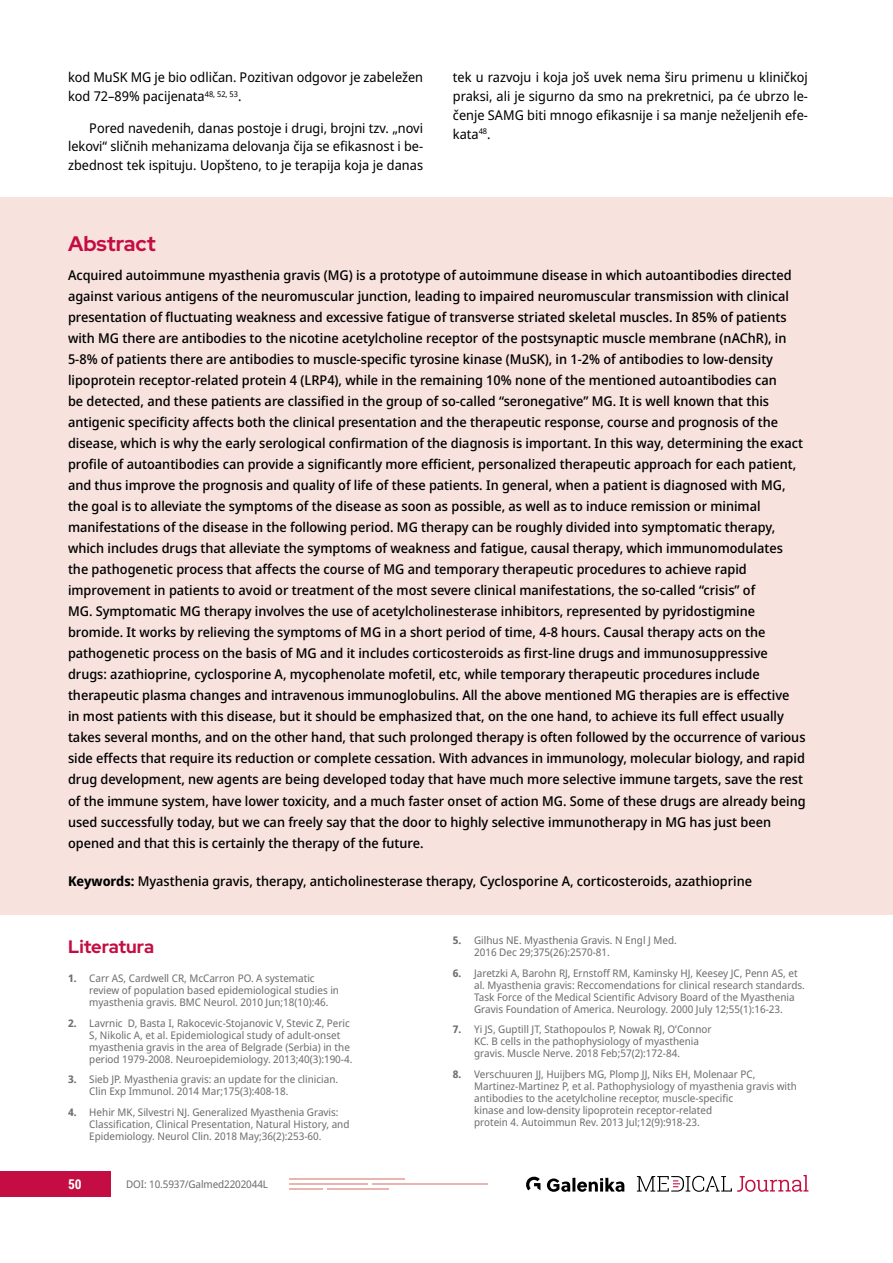
<style>
.page{position:relative;width:893px;height:1263px;background:#fff}
.page>*{position:absolute;margin:0;border:0;box-sizing:border-box;transform-origin:0 0}
.t1{font:700 21px "Red Hat Display";color:#c40d42}
.t2{font:700 18px "Red Hat Display";color:#c40d42}
.t3{font:500 13.5px/21px "Noto Sans Display";color:#000}
.t4{font:13.5px/18.8px "Noto Sans Display";color:#000;text-align:justify}
.t5{font:700 13.5px "Roboto Condensed";color:#fff}
.t6{font:10.5px/12px "Noto Sans Display";color:#6d6e71}
.s1{font-weight:700}
</style>
<div class="page">
<svg style="left:526px;top:1175px;width:282px;height:17px"></svg>
<div style="left:0;top:1171px;width:111px;height:26px;background:#c40d42"></div>
<hr style="left:290px;top:1183px;width:78px;height:2px;background:#ebb4b0">
<hr style="left:372px;top:1183px;width:115px;height:2px;background:#ebb4b0">
<hr style="left:290px;top:1178px;width:115px;height:2px;background:#ebb4b0">
<hr style="left:290px;top:1188px;width:33px;height:1px;background:#ebb4b0">
<hr style="left:328px;top:1188px;width:61px;height:1px;background:#ebb4b0">
<div style="left:0;top:198px;width:893px;height:679px;background:#f7e2de"></div>
<div style="left:0;top:803px;width:893px;height:112px;background:#f7e2de"></div>
<p class="t4" style="left:68px;top:68px;width:357px">kod MuSK MG je bio odličan. Pozitivan odgovor je zabeležen kod 72–89% pacijenata<sup>48,</sup> <sup>52,</sup> <sup>53</sup>.</p>
<p class="t4" style="left:68px;top:119px;width:357px;text-indent:21px">Pored navedenih, danas postoje i drugi, brojni tzv. „novi lekovi“ sličnih mehanizama delovanja čija se efikasnost i be&shy;zbednost tek ispituju. Uopšteno, to je terapija koja je danas</p>
<p class="t4" style="left:453px;top:68px;width:357px">tek u razvoju i koja još uvek nema širu primenu u kliničkoj praksi, ali je sigurno da smo na prekretnici, pa će ubrzo le&shy;čenje SAMG biti mnogo efikasnije i sa manje neželjenih efe&shy;kata<sup>48</sup>.</p>
<h1 class="t1" style="left:68px;top:230px;width:89px">Abstract</h1>
<p class="t3" style="left:68px;top:265px;width:739px">Acquired autoimmune myasthenia gravis (MG) is a prototype of autoimmune disease in which autoantibodies directed against various antigens of the neuromuscular junction, leading to impaired neuromuscular transmission with clinical presentation of fluctuating weakness and excessive fatigue of transverse striated skeletal muscles. In 85% of patients with MG there are antibodies to the nicotine acetylcholine receptor of the postsynaptic muscle membrane (nAChR), in 5-8% of patients there are antibodies to muscle-specific tyrosine kinase (MuSK), in 1-2% of antibodies to low-density lipoprotein receptor-related protein 4 (LRP4), while in the remaining 10% none of the mentioned autoantibodies can<br>be detected, and these patients are classified in the group of so-called “seronegative” MG. It is well known that this antigenic specificity affects both the clinical presentation and the therapeutic response, course and prognosis of the disease, which is why the early serological confirmation of the diagnosis is important. In this way, determining the exact profile of autoantibodies can provide a significantly more efficient, personalized therapeutic approach for each patient, and thus improve the prognosis and quality of life of these patients. In general, when a patient is diagnosed with MG, the goal is to alleviate the symptoms of the disease as soon as possible, as well as to induce remission or minimal manifestations of the disease in the following period. MG therapy can be roughly divided into symptomatic therapy, which includes drugs that alleviate the symptoms of weakness and fatigue, causal therapy, which immunomodulates the pathogenetic process that affects the course of MG and temporary therapeutic procedures to achieve rapid improvement in patients to avoid or treatment of the most severe clinical manifestations, the so-called “crisis” of<br>MG. Symptomatic MG therapy involves the use of acetylcholinesterase inhibitors, represented by pyridostigmine bromide. It works by relieving the symptoms of MG in a short period of time, 4-8 hours. Causal therapy acts on the pathogenetic process on the basis of MG and it includes corticosteroids as first-line drugs and immunosuppressive drugs: azathioprine, cyclosporine A, mycophenolate mofetil, etc, while temporary therapeutic procedures include therapeutic plasma changes and intravenous immunoglobulins. All the above mentioned MG therapies are is effective<br>in most patients with this disease, but it should be emphasized that, on the one hand, to achieve its full effect usually takes several months, and on the other hand, that such prolonged therapy is often followed by the occurrence of various side effects that require its reduction or complete cessation. With advances in immunology, molecular biology, and rapid drug development, new agents are being developed today that have much more selective immune targets, save the rest of the immune system, have lower toxicity, and a much faster onset of action MG. Some of these drugs are already being used successfully today, but we can freely say that the door to highly selective immunotherapy in MG has just been opened and that this is certainly the therapy of the future.</p>
<p class="t3" style="left:68px;top:870px;width:686px"><span class="s1">Keywords:</span> Myasthenia gravis, therapy, anticholinesterase therapy, Cyclosporine A, corticosteroids, azathioprine</p>
<h2 class="t2" style="left:68px;top:935px;width:87px">Literatura</h2>
<p class="t6" style="left:89px;top:972px;width:251px;text-indent:-21px"><span class="s1">1.</span> Carr AS, Cardwell CR, McCarron PO. A systematic review of population based epidemiological studies in myasthenia gravis. BMC Neurol. 2010 Jun;18(10):46.</p>
<p class="t6" style="left:89px;top:1017px;width:265px;text-indent:-21px"><span class="s1">2.</span> Lavrnic D, Basta I, Rakocevic-Stojanovic V, Stevic Z, Peric S, Nikolic A, et al. Epidemiological study of adult-onset myasthenia gravis in the area of Belgrade (Serbia) in the period 1979-2008. Neuroepidemiology. 2013;40(3):190-4.</p>
<p class="t6" style="left:89px;top:1073px;width:250px;text-indent:-21px"><span class="s1">3.</span> Sieb JP. Myasthenia gravis: an update for the clinician.<br>Clin Exp Immunol. 2014 Mar;175(3):408-18.</p>
<p class="t6" style="left:89px;top:1106px;width:262px;text-indent:-21px"><span class="s1">4.</span> Hehir MK, Silvestri NJ. Generalized Myasthenia Gravis:<br>Classification, Clinical Presentation, Natural History, and<br>Epidemiology. Neurol Clin. 2018 May;36(2):253-60.</p>
<p class="t5" style="left:68px;top:1175px;width:15px">50</p>
<p class="t6" style="left:126px;top:1178px;width:143px">DOI: 10.5937/Galmed2202044L</p>
<p class="t6" style="left:474px;top:934px;width:204px;text-indent:-21px"><span class="s1">5.</span> Gilhus NE. Myasthenia Gravis. N Engl J Med.<br>2016 Dec 29;375(26):2570-81.</p>
<p class="t6" style="left:474px;top:967px;width:332px;text-indent:-21px"><span class="s1">6.</span> Jaretzki A, Barohn RJ, Ernstoff RM, Kaminsky HJ, Keesey JC, Penn AS, et al. Myasthenia gravis: Reccomendations for clinical research standards.<br>Task Force of the Medical Scientific Advisory Board of the Myasthenia Gravis Foundation of America. Neurology. 2000 July 12;55(1):16-23.</p>
<p class="t6" style="left:474px;top:1023px;width:239px;text-indent:-21px"><span class="s1">7.</span> Yi JS, Guptill JT, Stathopoulos P, Nowak RJ, O’Connor<br>KC. B cells in the pathophysiology of myasthenia gravis. Muscle Nerve. 2018 Feb;57(2):172-84.</p>
<p class="t6" style="left:474px;top:1068px;width:324px;text-indent:-21px"><span class="s1">8.</span> Verschuuren JJ, Huijbers MG, Plomp JJ, Niks EH, Molenaar PC, Martinez-Martinez P, et al. Pathophysiology of myasthenia gravis with antibodies to the acetylcholine receptor, muscle-specific<br>kinase and low-density lipoprotein receptor-related<br>protein 4. Autoimmun Rev. 2013 Jul;12(9):918-23.</p>
</div>
